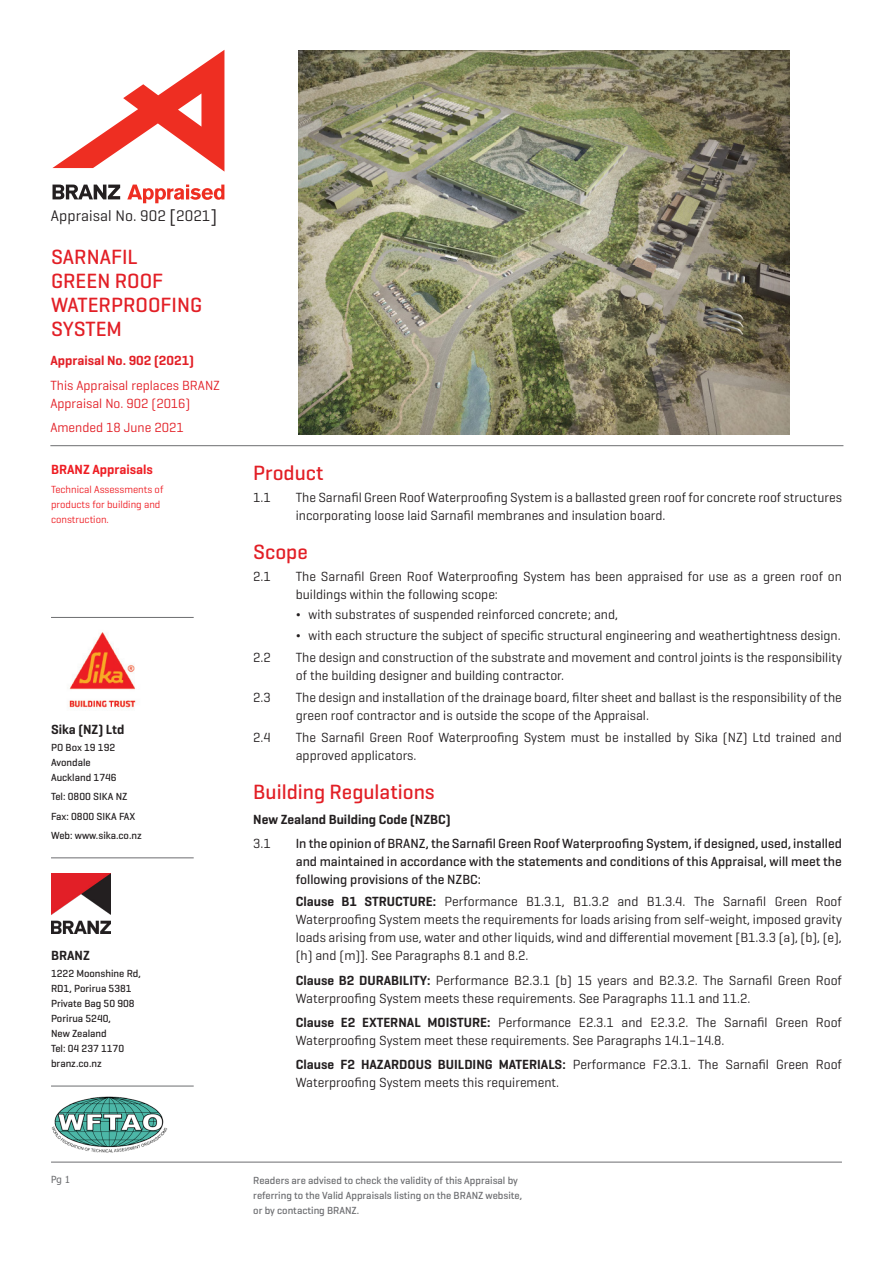
<style>
.page{position:relative;width:893px;height:1263px;background:#fff}
.page>*{position:absolute;margin:0;border:0;box-sizing:border-box;transform-origin:0 0}
.H3_Geo_P{font:500 21px/24px "Geogrotesque";color:#e21f26}
.t1{font:15.6px "Geogrotesque";letter-spacing:.005em;color:#231f20}
.Body_INDENT{font:13.5px/18px "Geogrotesque";color:#231f20}
.t2{font:500 13.5px/18px "Geogrotesque";color:#231f20;text-align:justify}
.H4_Geo_P{font:13.5px/18px "Geogrotesque";color:#e21f26}
.H5_Geo_P_INDENT{font:600 13.5px "Geogrotesque";color:#231f20}
.H4_Geo_P-2{font:600 13.5px "Geogrotesque";color:#e21f26}
.H5_Geo_P{font:600 13.5px "Geogrotesque";color:#231f20}
.Body{font:600 13.5px "Geogrotesque";color:#ee1d23}
.Small_Body_Geo_P{font:500 10.5px/15px "Geogrotesque";color:#231f20}
.Small_Body_Geo_P-2{font:500 10.5px/15px "Geogrotesque";color:#6c6d70}
.Body-2{font:10.5px/15px "Geogrotesque";color:#ee1d23}
.t3{font:9.75px "Tahoma";color:#6c6d70}
.s1{font-size:18.3px}
.s2{font-weight:500}
.s3{font-weight:600}
</style>
<div class="page">
<hr style="left:51px;top:617px;width:143px;height:1px;background:#6c6d70">
<img style="left:69px;top:632px;width:67px;height:76px">
<hr style="left:51px;top:857px;width:143px;height:1px;background:#6c6d70">
<img style="left:51px;top:874px;width:60px;height:59px">
<hr style="left:51px;top:1086px;width:143px;height:1px;background:#6c6d70">
<hr style="left:50px;top:445px;width:793px;height:1px;background:#6c6d70">
<hr style="left:51px;top:1162px;width:791px;height:1px;background:#6c6d70">
<img style="left:51px;top:1096px;width:117px;height:57px">
<svg style="left:52px;top:50px;width:172px;height:122px"></svg>
<svg style="left:127px;top:185px;width:97px;height:18px"></svg>
<svg style="left:53px;top:185px;width:67px;height:14px"></svg>
<img style="left:299px;top:50px;width:490px;height:384px">
<p class="t1" style="left:51px;top:206px;width:168px">Appraisal No. 902 <span class="s1">[</span>2021<span class="s1">]</span></p>
<p class="H3_Geo_P" style="left:51px;top:245px;width:153px">SARNAFIL<br>GREEN ROOF<br>WATERPROOFING<br>SYSTEM</p>
<p class="H4_Geo_P-2" style="left:50px;top:352px;width:145px">Appraisal No. 902 (2021)</p>
<p class="H4_Geo_P" style="left:50px;top:376px;width:171px">This Appraisal replaces BRANZ<br>Appraisal No. 902 (2016)</p>
<p class="H4_Geo_P" style="left:50px;top:418px;width:135px">Amended 18 June 2021</p>
<p class="Body" style="left:51px;top:461px;width:103px">BRANZ Appraisals</p>
<p class="Body-2" style="left:51px;top:482px;width:114px">Technical Assessments of products for building and construction.</p>
<p class="H5_Geo_P" style="left:51px;top:721px;width:75px">Sika (NZ) Ltd</p>
<p class="Small_Body_Geo_P" style="left:51px;top:740px;width:66px">PO Box 19 192</p>
<p class="Small_Body_Geo_P" style="left:51px;top:755px;width:41px">Avondale</p>
<p class="Small_Body_Geo_P" style="left:51px;top:770px;width:67px">Auckland 1746</p>
<p class="Small_Body_Geo_P" style="left:51px;top:789px;width:78px">Tel: 0800 SIKA NZ</p>
<p class="Small_Body_Geo_P" style="left:51px;top:808px;width:86px">Fax: 0800 SIKA FAX</p>
<p class="Small_Body_Geo_P" style="left:51px;top:827px;width:92px">Web: www.sika.co.nz</p>
<p class="H5_Geo_P" style="left:51px;top:947px;width:40px">BRANZ</p>
<p class="Small_Body_Geo_P" style="left:51px;top:966px;width:91px">1222 Moonshine Rd,</p>
<p class="Small_Body_Geo_P" style="left:51px;top:981px;width:82px">RD1, Porirua 5381</p>
<p class="Small_Body_Geo_P" style="left:51px;top:996px;width:85px">Private Bag 50 908</p>
<p class="Small_Body_Geo_P" style="left:51px;top:1011px;width:62px">Porirua 5240,<br>New Zealand</p>
<p class="Small_Body_Geo_P" style="left:51px;top:1041px;width:75px">Tel: 04 237 1170</p>
<p class="Small_Body_Geo_P" style="left:51px;top:1056px;width:52px">branz.co.nz</p>
<p class="H3_Geo_P" style="left:253px;top:460px;width:72px">Product</p>
<p class="Body_INDENT" style="left:253px;top:488px;width:19px">1.1</p>
<p class="Body_INDENT" style="left:296px;top:488px;width:548px">The Sarnafil Green Roof Waterproofing System is a ballasted green roof for concrete roof structures incorporating loose laid Sarnafil membranes and insulation board.</p>
<p class="H3_Geo_P" style="left:253px;top:539px;width:56px">Scope</p>
<p class="Body_INDENT" style="left:253px;top:567px;width:19px">2.1</p>
<p class="Body_INDENT" style="left:296px;top:567px;width:548px">The Sarnafil Green Roof Waterproofing System has been appraised for use as a green roof on buildings within the following scope:</p>
<p class="Body_INDENT" style="left:296px;top:605px;width:324px"><span class="s2">¬</span> with substrates of suspended reinforced concrete; and,</p>
<p class="Body_INDENT" style="left:296px;top:625px;width:546px"><span class="s2">¬</span> with each structure the subject of specific structural engineering and weathertightness design.</p>
<p class="Body_INDENT" style="left:253px;top:648px;width:19px">2.2</p>
<p class="Body_INDENT" style="left:296px;top:648px;width:548px">The design and construction of the substrate and movement and control joints is the responsibility of the building designer and building contractor.</p>
<p class="Body_INDENT" style="left:253px;top:688px;width:19px">2.3</p>
<p class="Body_INDENT" style="left:296px;top:688px;width:548px">The design and installation of the drainage board, filter sheet and ballast is the responsibility of the green roof contractor and is outside the scope of the Appraisal.</p>
<p class="Body_INDENT" style="left:253px;top:728px;width:19px">2.4</p>
<p class="Body_INDENT" style="left:296px;top:728px;width:548px">The Sarnafil Green Roof Waterproofing System must be installed by Sika (NZ) Ltd trained and approved applicators.</p>
<p class="H3_Geo_P" style="left:253px;top:779px;width:183px">Building Regulations</p>
<p class="H5_Geo_P_INDENT" style="left:253px;top:810px;width:199px">New Zealand Building Code (NZBC)</p>
<p class="Body_INDENT" style="left:253px;top:834px;width:19px">3.1</p>
<p class="t2" style="left:296px;top:834px;width:548px">In the opinion of BRANZ, the Sarnafil Green Roof Waterproofing System, if designed, used, installed and maintained in accordance with the statements and conditions of this Appraisal, will meet the following provisions of the NZBC:</p>
<p class="Body_INDENT" style="left:296px;top:892px;width:548px;text-align:justify"><span class="s3">Clause B1 STRUCTURE:</span> Performance B1.3.1, B1.3.2 and B1.3.4. The Sarnafil Green Roof Waterproofing System meets the requirements for loads arising from self-weight, imposed gravity loads arising from use, water and other liquids, wind and differential movement [B1.3.3 (a), (b), (e), (h) and (m)]. See Paragraphs 8.1 and 8.2.</p>
<p class="Body_INDENT" style="left:296px;top:970px;width:548px"><span class="s3">Clause B2 DURABILITY:</span> Performance B2.3.1 (b) 15 years and B2.3.2. The Sarnafil Green Roof<br>Waterproofing System meets these requirements. See Paragraphs 11.1 and 11.2.</p>
<p class="Body_INDENT" style="left:296px;top:1013px;width:548px"><span class="s3">Clause E2 EXTERNAL MOISTURE:</span> Performance E2.3.1 and E2.3.2. The Sarnafil Green Roof<br>Waterproofing System meet these requirements. See Paragraphs 14.1–14.8.</p>
<p class="Body_INDENT" style="left:296px;top:1055px;width:548px"><span class="s3">Clause F2 HAZARDOUS BUILDING MATERIALS:</span> Performance F2.3.1. The Sarnafil Green Roof<br>Waterproofing System meets this requirement.</p>
<p class="t3" style="left:51px;top:1173px;width:21px">Pg 1</p>
<p class="Small_Body_Geo_P-2" style="left:253px;top:1172px;width:270px">Readers are advised to check the validity of this Appraisal by referring to the Valid Appraisals listing on the BRANZ website, or by contacting BRANZ.</p>
</div>
